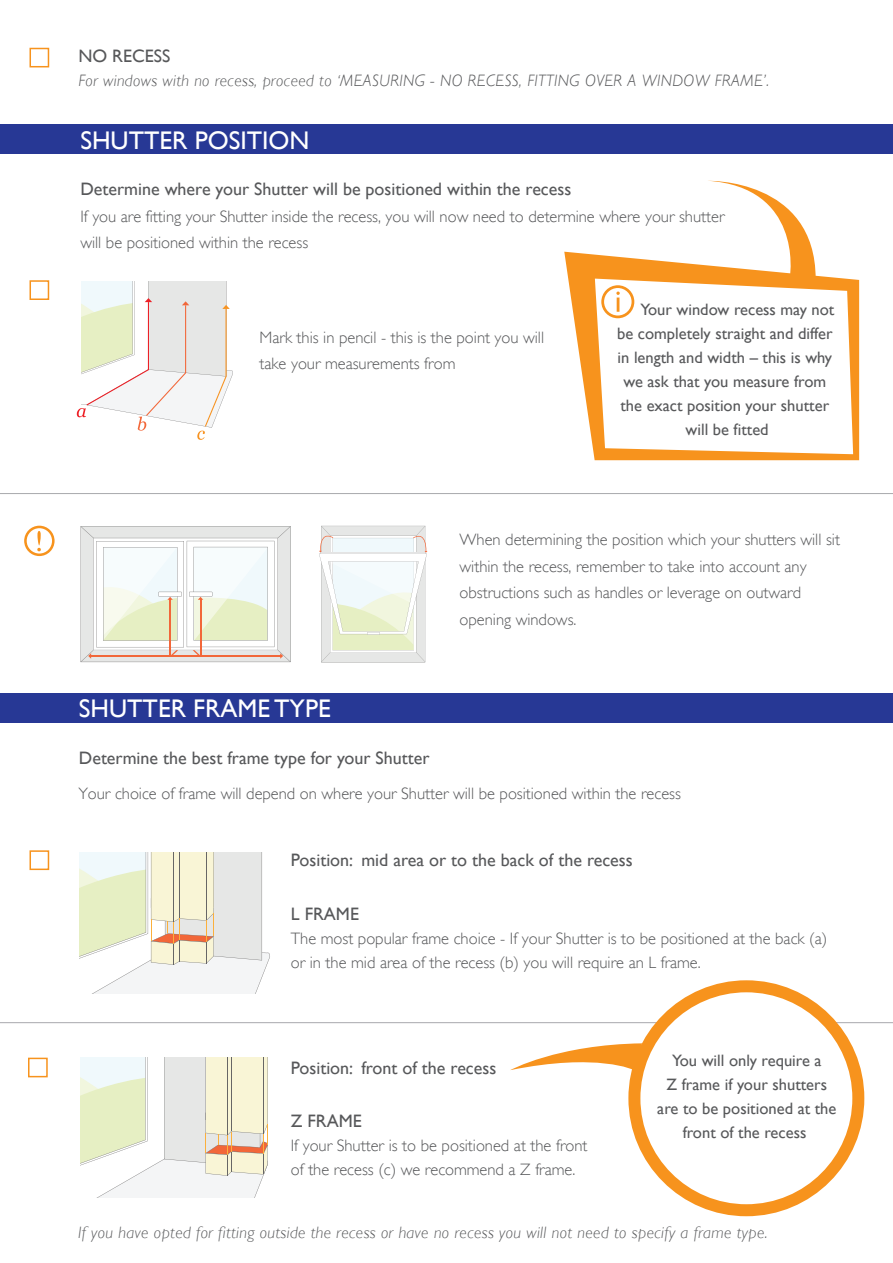
<style>
.page{position:relative;width:893px;height:1263px;background:#fff}
.page>*{position:absolute;margin:0;border:0;box-sizing:border-box;transform-origin:0 0}
.t1{font:25.5px "Gill Sans";color:#fff}
.t2{font:18px "Gill Sans";color:#57585a}
.t3{font:300 16.5px/26.5px "Gill Sans";color:#57585a}
.t4{font:16.5px/24px "Gill Sans";color:#57585a;text-align:center}
.t5{font:italic 300 16.5px "Gill Sans";letter-spacing:.025em;color:#57585a}
</style>
<div class="page">
<div style="left:0;top:693px;width:893px;height:29px;background:#273895"></div>
<div style="left:0;top:125px;width:893px;height:29px;background:#273895"></div>
<svg style="left:77px;top:281px;width:156px;height:159px"></svg>
<svg style="left:319px;top:526px;width:108px;height:136px"></svg>
<svg style="left:81px;top:526px;width:210px;height:136px"></svg>
<svg style="left:564px;top:252px;width:295px;height:208px"></svg>
<svg style="left:708px;top:180px;width:108px;height:99px"></svg>
<svg style="left:601px;top:285px;width:33px;height:33px"></svg>
<svg style="left:510px;top:1043px;width:132px;height:27px"></svg>
<div style="left:30px;top:48px;width:19px;height:19px;background:#fff;border:2px solid #f7931d"></div>
<div style="left:30px;top:280px;width:19px;height:20px;background:#fff;border:2px solid #f7931d"></div>
<div style="left:30px;top:850px;width:19px;height:20px;background:#fff;border:2px solid #f7931d"></div>
<div style="left:28px;top:1058px;width:20px;height:19px;background:#fff;border:2px solid #f7931d"></div>
<hr style="left:0;top:493px;width:893px;height:1px;background:#a8a9ad">
<svg style="left:24px;top:526px;width:31px;height:30px"></svg>
<hr style="left:0;top:1022px;width:893px;height:1px;background:#a8a9ad">
<div style="left:634px;top:986px;width:224px;height:224px;background:#fff;border-radius:50%"></div>
<div style="left:628px;top:980px;width:236px;height:236px;border:12px solid #f7931d;border-radius:50%"></div>
<svg style="left:78px;top:852px;width:193px;height:346px"></svg>
<p class="t2" style="left:78px;top:45px;width:93px">NO RECESS</p>
<p class="t5" style="left:78px;top:71px;width:692px">For windows with no recess, proceed to ‘MEASURING - NO RECESS, FITTING OVER A WINDOW FRAME’.</p>
<h1 class="t1" style="left:80px;top:125px;width:231px">SHUTTER POSITION</h1>
<p class="t2" style="left:80px;top:179px;width:492px">Determine where your Shutter will be positioned within the recess</p>
<p class="t3" style="left:80px;top:203px;width:646px">If you are fitting your Shutter inside the recess, you will now need to determine where your shutter will be positioned within the recess</p>
<p class="t3" style="left:260px;top:324px;width:286px">Mark this in pencil - this is the point you will take your measurements from</p>
<p class="t4" style="left:640px;top:298px;width:195px">Your window recess may not</p>
<p class="t4" style="left:617px;top:322px;width:217px">be completely straight and differ</p>
<p class="t4" style="left:618px;top:346px;width:216px">in length and width – this is why</p>
<p class="t4" style="left:623px;top:370px;width:204px">we ask that you measure from</p>
<p class="t4" style="left:620px;top:394px;width:210px">the exact position your shutter</p>
<p class="t4" style="left:686px;top:418px;width:85px">will be fitted</p>
<h1 class="t1" style="left:79px;top:694px;width:253px">SHUTTER FRAME TYPE</h1>
<p class="t2" style="left:79px;top:747px;width:352px">Determine the best frame type for your Shutter</p>
<p class="t3" style="left:460px;top:526px;width:382px">When determining the position which your shutters will sit within the recess, remember to take into account any obstructions such as handles or leverage on outward opening windows.</p>
<p class="t3" style="left:78px;top:781px;width:604px">Your choice of frame will depend on where your Shutter will be positioned within the recess</p>
<p class="t2" style="left:291px;top:850px;width:343px">Position: mid area or to the back of the recess</p>
<p class="t2" style="left:291px;top:903px;width:70px">L FRAME</p>
<p class="t3" style="left:291px;top:926px;width:538px;line-height:24px">The most popular frame choice - If your Shutter is to be positioned at the back (a) or in the mid area of the recess (b) you will require an L frame.</p>
<p class="t2" style="left:291px;top:1058px;width:207px">Position: front of the recess</p>
<p class="t2" style="left:291px;top:1111px;width:73px">Z FRAME</p>
<p class="t3" style="left:291px;top:1134px;width:298px;line-height:24px">If your Shutter is to be positioned at the front of the recess (c) we recommend a Z frame.</p>
<p class="t4" style="left:657px;top:1049px;width:181px">You will only require a<br>Z frame if your shutters are to be positioned at the front of the recess</p>
<p class="t5" style="left:78px;top:1224px;width:691px">If you have opted for fitting outside the recess or have no recess you will not need to specify a frame type.</p>
</div>
